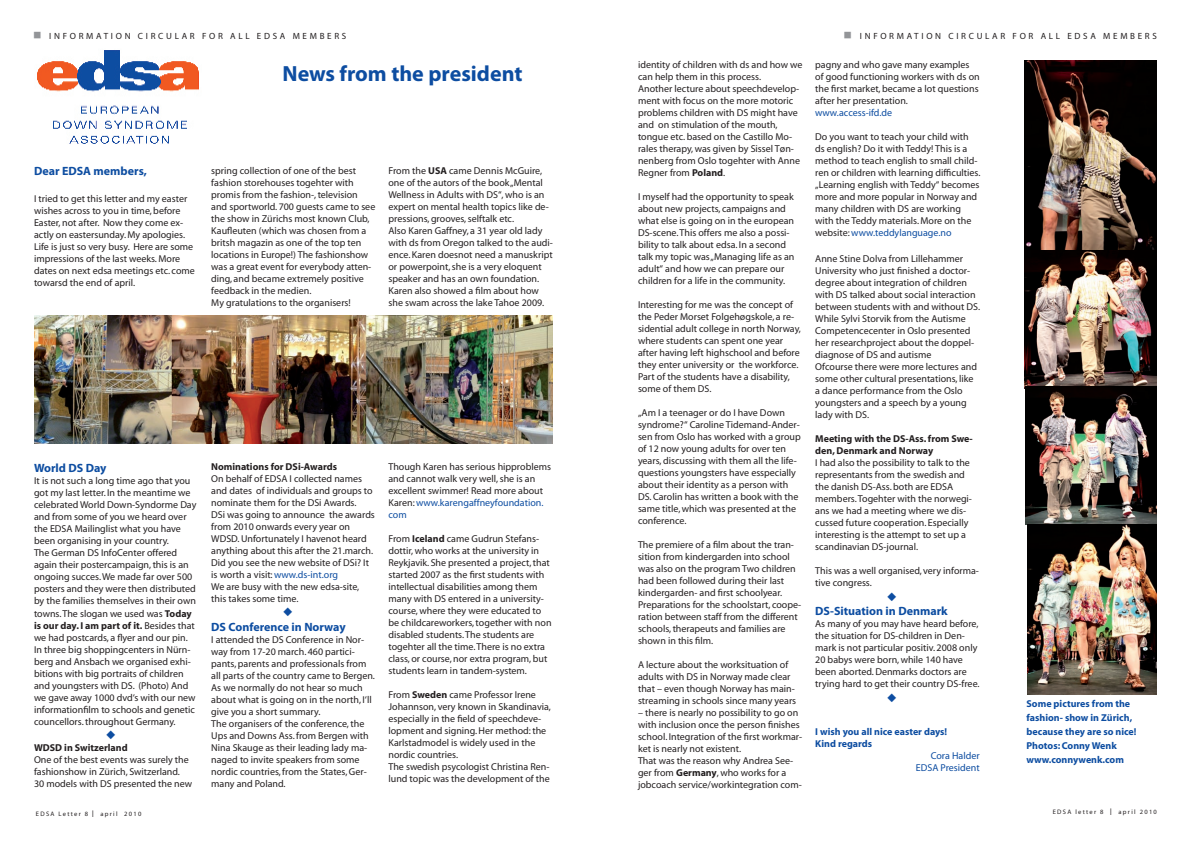
<style>
.page{position:relative;width:1191px;height:842px;background:#fff}
.page>*{position:absolute;margin:0;border:0;box-sizing:border-box;transform-origin:0 0}
.HL_1{font:700 22px "Myriad Pro";color:#0d4da1}
.SL{font:700 12px/14.5px "Myriad Pro";color:#0d4da1}
.SL_2{font:700 12px/14.5px "Myriad Pro";color:#0d4da1}
.SL_2-2{font:10px/12px "Myriad";color:#231f20}
.SL-2{font:10px/12px "Myriad";color:#231f20}
.Fließtext_MYR__1_Abs{font:700 10px/14px "Myriad";color:#0d4da1}
.Default{font:700 10px/12px "Myriad";color:#0d4da1}
.Default-2{font:10px "Myriad";color:#0d4da1}
.t1{font:9px "Myriad";letter-spacing:.3em;color:#231f20}
.t2{font:6.5px "Myriad";letter-spacing:.2em;color:#231f20}
.s1{font-weight:700}
.s2{color:#0d4da1}
.s3{font-size:9.8px}
</style>
<div class="page">
<img style="left:34px;top:316px;width:519px;height:128px">
<img style="left:37px;top:50px;width:162px;height:94px">
<img style="left:1024px;top:60px;width:133px;height:465px">
<img style="left:1027px;top:524px;width:130px;height:170px">
<p class="t1" style="left:49px;top:31px;width:298px">INFORMATION CIRCULAR FOR ALL EDSA MEMBERS</p>
<p class="t1" style="left:860px;top:31px;width:298px">INFORMATION CIRCULAR FOR ALL EDSA MEMBERS</p>
<p class="HL_1" style="left:283px;top:59px;width:241px">News from the president</p>
<p class="SL" style="left:34px;top:164px;width:114px">Dear EDSA members,</p>
<p class="SL-2" style="left:34px;top:193px;width:162px">I tried to get this letter and my easter wishes across to you in time, before Easter, not after. Now they come ex&shy;actly on eastersunday. My apologies.<br>Life is just so very busy. Here are some impressions of the last weeks. More dates on next edsa meetings etc. come towarsd the end of april.</p>
<p class="SL-2" style="left:211px;top:165px;width:166px">spring collection of one of the best fashion storehouses togehter with promis from the fashion-, television and sportworld. 700 guests came to see the show in Zürichs most known Club, Kaufleuten (which was chosen from a britsh magazin as one of the top ten locations in Europe!) The fashionshow was a great event for everybody atten&shy;ding, and became extremely positive feedback in the medien.<br>My gratulations to the organisers!</p>
<p class="SL_2-2" style="left:388px;top:165px;width:166px">From the <span class="s1">USA</span> came Dennis McGuire, one of the autors of the book „Mental Wellness in Adults with DS“, who is an expert on mental health topics like de&shy;pressions, grooves, selftalk etc.<br>Also Karen Gaffney, a 31 year old lady with ds from Oregon talked to the audi&shy;ence. Karen doesnot need a manuskript or powerpoint, she is a very eloquent speaker and has an own foundation.<br>Karen also showed a film about how she swam across the lake Tahoe 2009.</p>
<p class="SL" style="left:34px;top:461px;width:74px">World DS Day</p>
<p class="SL-2" style="left:34px;top:476px;width:164px">It is not such a long time ago that you got my last letter. In the meantime we celebrated World Down-Syndorme Day and from some of you we heard over the EDSA Mailinglist what you have been organising in your country.<br>The German DS InfoCenter offered again their postercampaign, this is an ongoing succes. We made far over 500 posters and they were then distributed by the families themselves in their own towns. The slogan we used was <span class="s1">Today is our day. I am part of it.</span> Besides that we had postcards, a flyer and our pin.<br>In three big shoppingcenters in Nürn&shy;berg and Ansbach we organised exhi&shy;bitions with big portraits of children and youngsters with DS. (Photo) And we gave away 1000 dvd‘s with our new informationfilm to schools and genetic councellors. throughout Germany.</p>
<p class="SL-2" style="left:34px;top:742px;width:160px"><span class="s1">WDSD in Switzerland<br></span>One of the best events was surely the fashionshow in Zürich, Switzerland.<br>30 models with DS presented the new</p>
<p class="SL_2-2" style="left:211px;top:461px;width:165px"><span class="s1">Nominations for DSi-Awards<br></span>On behalf of EDSA I collected names and dates of individuals and groups to nominate them for the DSi Awards.<br>DSi was going to announce the awards from 2010 onwards every year on WDSD. Unfortunately I havenot heard anything about this after the 21.march.<br>Did you see the new website of DSi? It is worth a visit: <span class="s2">www.ds-int.org<br></span>We are busy with the new edsa-site, this takes some time.</p>
<p class="SL_2" style="left:211px;top:605px;width:136px;text-indent:72px">◆<br>DS Conference in Norway</p>
<p class="SL_2-2" style="left:211px;top:634px;width:165px">I attended the DS Conference in Nor&shy;way from 17-20 march. 460 partici&shy;pants, parents and professionals from all parts of the country came to Bergen.<br>As we normally do not hear so much about what is going on in the north, I‘ll give you a short summary.<br>The organisers of the conference, the Ups and Downs Ass. from Bergen with Nina Skauge as their leading lady ma&shy;naged to invite speakers from some nordic countries, from the States, Ger&shy;many and Poland.</p>
<p class="SL_2-2" style="left:388px;top:461px;width:164px">Though Karen has serious hipproblems and cannot walk very well, she is an excellent swimmer! Read more about<br>Karen: <span class="s2">www.karengaffneyfoundation. com</span></p>
<p class="SL_2-2" style="left:388px;top:533px;width:165px">From <span class="s1">Iceland</span> came Gudrun Stefans&shy;dottir, who works at the university in Reykjavik. She presented a project, that started 2007 as the first students with intellectual disabilities among them many with DS entered in a university&shy;course, where they were educated to be childcareworkers, together with non disabled students. The students are togehter all the time. There is no extra class, or course, nor extra program, but students learn in tandem-system.</p>
<p class="SL_2-2" style="left:388px;top:689px;width:164px">From <span class="s1">Sweden</span> came Professor Irene Johannson, very known in Skandinavia, especially in the field of speechdeve&shy;lopment and signing. Her method: the Karlstadmodel is widely used in the nordic countries.<br>The swedish psycologist Christina Ren&shy;lund topic was the development of the</p>
<p class="SL_2-2" style="left:638px;top:59px;width:166px">identity of children with ds and how we can help them in this process.<br>Another lecture about speechdevelop&shy;ment with focus on the more motoric problems children with DS might have and on stimulation of the mouth, tongue etc. based on the Castillo Mo&shy;rales therapy, was given by Sissel Tøn&shy;nenberg from Oslo togehter with Anne Regner from <span class="s1">Poland</span>.</p>
<p class="SL_2-2" style="left:638px;top:191px;width:158px">I myself had the opportunity to speak about new projects, campaigns and what else is going on in the european DS-scene. This offers me also a possi&shy;bility to talk about edsa. In a second talk my topic was „Managing life as an adult“ and how we can prepare our children for a life in the community.</p>
<p class="SL_2-2" style="left:638px;top:299px;width:164px">Interesting for me was the concept of the Peder Morset Folgehøgskole, a re&shy;sidential adult college in north Norway, where students can spent one year after having left highschool and before they enter university or the workforce.<br>Part of the students have a disability, some of them DS.</p>
<p class="SL_2-2" style="left:638px;top:407px;width:164px">„Am I a teenager or do I have Down syndrome?“ Caroline Tidemand-Ander&shy;sen from Oslo has worked with a group of 12 now young adults for over ten years, discussing with them all the life&shy;questions youngsters have esspecially about their identity as a person with DS. Carolin has written a book with the same title, which was presented at the conference.</p>
<p class="SL_2-2" style="left:638px;top:539px;width:165px">The premiere of a film about the tran&shy;sition from kindergarden into school was also on the program Two children had been followed during their last kindergarden- and first schoolyear.<br>Preparations for the schoolstart, coope&shy;ration between staff from the different schools, therapeuts and families are shown in this film.</p>
<p class="SL_2-2" style="left:638px;top:659px;width:160px">A lecture about the worksituation of adults with DS in Norway made clear that – even though Norway has main&shy;streaming in schools since many years</p>
<p class="SL_2-2" style="left:638px;top:707px;width:166px">– there is nearly no possibility to go on with inclusion once the person finishes school. Integration of the first workmar&shy;ket is nearly not existent.<br>That was the reason why Andrea See&shy;ger from <span class="s1">Germany</span>, who works for a jobcoach service/workintegration com-</p>
<p class="SL_2-2" style="left:815px;top:59px;width:166px">pagny and who gave many examples of good functioning workers with ds on the first market, became a lot questions after her presentation. <span class="s2">www.access-ifd.de</span></p>
<p class="SL_2-2" style="left:815px;top:131px;width:167px">Do you want to teach your child with ds english? Do it with Teddy! This is a method to teach english to small child&shy;ren or children with learning difficulties. „Learning english with Teddy“ becomes more and more popular in Norway and many children with DS are working with the Teddy materials. More on the website: <span class="s2">www.teddylanguage.no</span></p>
<p class="SL-2" style="left:815px;top:253px;width:166px">Anne Stine Dolva from Lillehammer University who just finished a doctor&shy;degree about integration of children with DS talked about social interaction between students with and without DS.<br>While Sylvi Storvik from the Autisme Competencecenter in Oslo presented her researchproject about the doppel&shy;diagnose of DS and autisme<br>Ofcourse there were more lectures and some other cultural presentations, like a dance performance from the Oslo youngsters and a speech by a young lady with DS.</p>
<p class="SL-2" style="left:815px;top:433px;width:159px"><span class="s1">Meeting with the DS-Ass. from Swe&shy;den, Denmark and Norway<br></span>I had also the possibility to talk to the representants from the swedish and the danish DS-Ass. both are EDSA members. Togehter with the norwegi&shy;ans we had a meeting where we dis&shy;cussed future cooperation. Especially interesting is the attempt to set up a scandinavian DS-journal.</p>
<p class="SL-2" style="left:815px;top:565px;width:165px">This was a well organised, very informa&shy;tive congress.</p>
<p class="SL" style="left:815px;top:589px;width:134px;text-indent:72px">◆<br>DS-Situation in Denmark</p>
<p class="SL-2" style="left:815px;top:618px;width:166px">As many of you may have heard before, the situation for DS-children in Den&shy;mark is not particular positiv. 2008 only 20 babys were born, while 140 have been aborted. Denmarks doctors are trying hard to get their country DS-free.</p>
<p class="Default" style="left:815px;top:726px;width:134px">I wish you all nice easter days!<br>Kind regards</p>
<p class="Default-2" style="left:930px;top:751px;width:50px">Cora Halder</p>
<p class="Default-2" style="left:915px;top:763px;width:65px">EDSA President</p>
<p class="Fließtext_MYR__1_Abs" style="left:1026px;top:697px;width:111px">Some pictures from the fashion- show in Zürich, because they are so nice!</p>
<p class="Fließtext_MYR__1_Abs" style="left:1026px;top:739px;width:99px">Photos: Conny Wenk www.connywenk.com</p>
<p class="t2" style="left:36px;top:811px;width:107px">EDSA Letter 8 <span class="s3">I</span> april 2010</p>
<p class="t2" style="left:1052px;top:809px;width:106px">EDSA letter 8 <span class="s3">I</span> april 2010</p>
</div>
